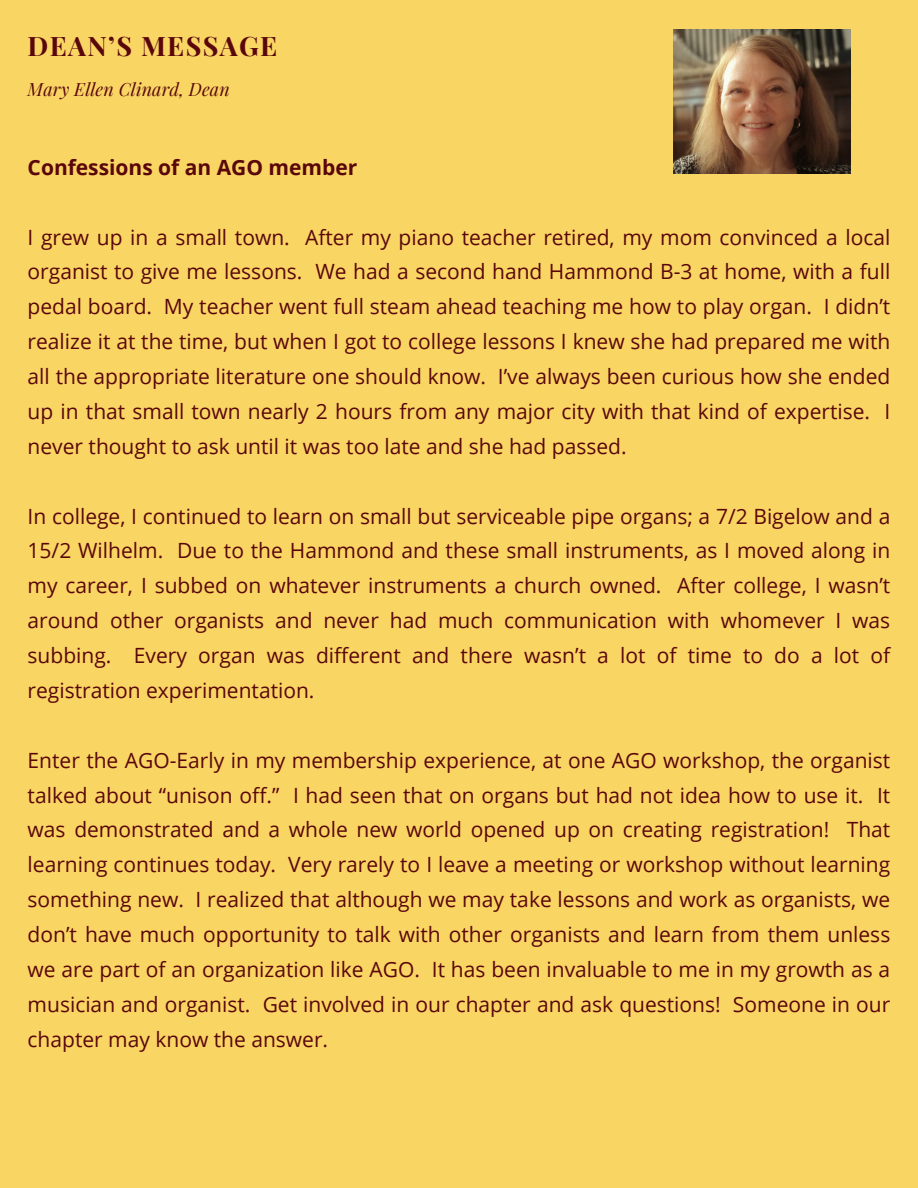
<style>
.page{position:relative;width:918px;height:1188px;background:#f9d563}
.page>*{position:absolute;margin:0;border:0;box-sizing:border-box;transform-origin:0 0}
.t1{font:700 26.85px "Playfair Display";letter-spacing:.05em;color:#5a070c}
.t2{font:21px/34.8px "Open Sans";color:#5a070c;text-align:justify}
.t3{font:700 21px "Open Sans";color:#5a070c}
.t4{font:italic 17.85px "Playfair Display";letter-spacing:.01em;color:#5a070c}
</style>
<div class="page">
<img style="left:673px;top:30px;width:178px;height:144px">
<p class="t1" style="left:28px;top:27px;width:251px">DEAN’S MESSAGE</p>
<p class="t4" style="left:28px;top:76px;width:204px">Mary Ellen Clinard, Dean</p>
<p class="t3" style="left:28px;top:152px;width:331px">Confessions of an AGO member</p>
<p class="t2" style="left:28px;top:219px;width:864px">I grew up in a small town. After my piano teacher retired, my mom convinced a local organist to give me lessons. We had a second hand Hammond B-3 at home, with a full pedal board. My teacher went full steam ahead teaching me how to play organ. I didn’t realize it at the time, but when I got to college lessons I knew she had prepared me with all the appropriate literature one should know. I’ve always been curious how she ended up in that small town nearly 2 hours from any major city with that kind of expertise. I never thought to ask until it was too late and she had passed.</p>
<p class="t2" style="left:28px;top:498px;width:864px">In college, I continued to learn on small but serviceable pipe organs; a 7/2 Bigelow and a 15/2 Wilhelm. Due to the Hammond and these small instruments, as I moved along in my career, I subbed on whatever instruments a church owned. After college, I wasn’t around other organists and never had much communication with whomever I was subbing. Every organ was different and there wasn’t a lot of time to do a lot of registration experimentation.</p>
<p class="t2" style="left:28px;top:742px;width:864px">Enter the AGO-Early in my membership experience, at one AGO workshop, the organist talked about “unison off.” I had seen that on organs but had not idea how to use it. It was demonstrated and a whole new world opened up on creating registration! That learning continues today. Very rarely to I leave a meeting or workshop without learning something new. I realized that although we may take lessons and work as organists, we don’t have much opportunity to talk with other organists and learn from them unless we are part of an organization like AGO. It has been invaluable to me in my growth as a musician and organist. Get involved in our chapter and ask questions! Someone in our chapter may know the answer.</p>
</div>
